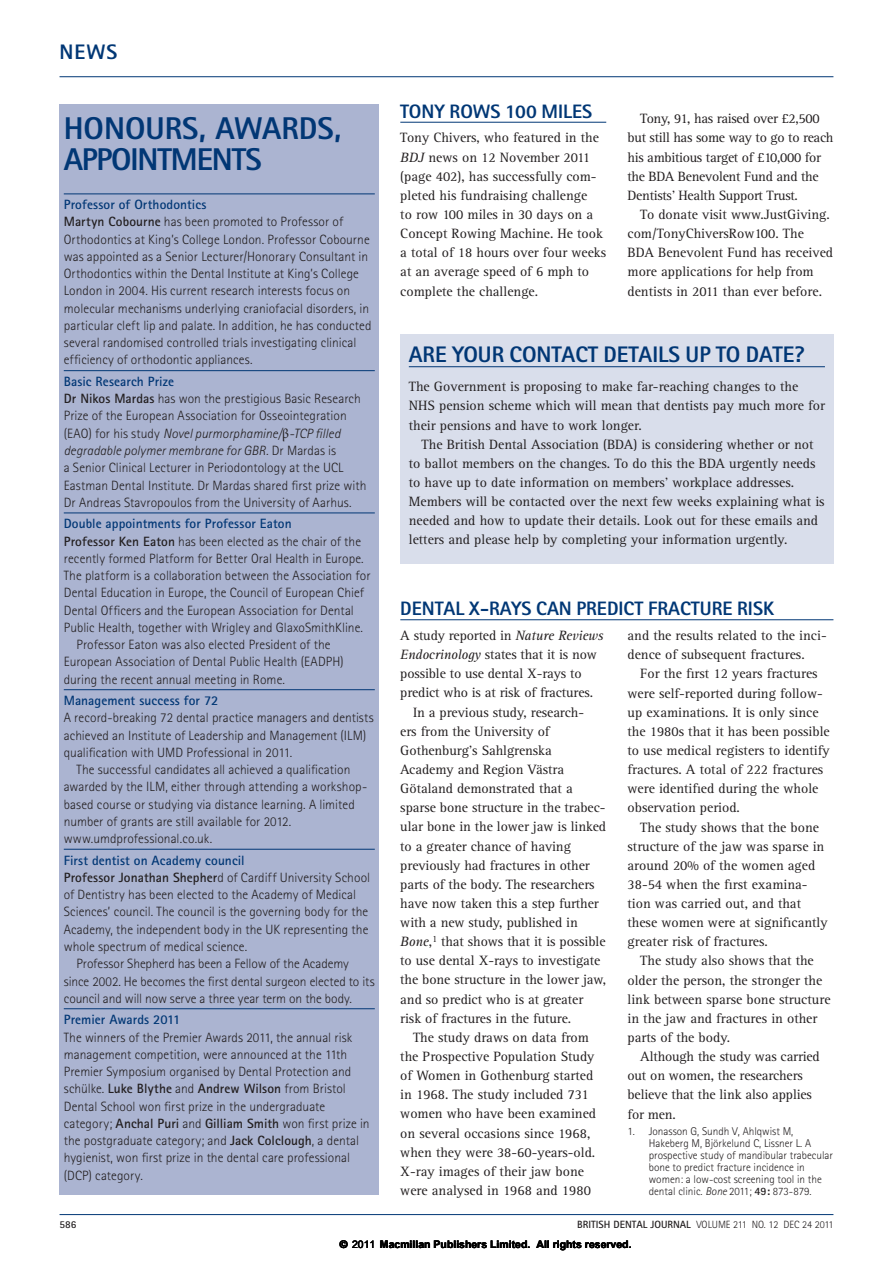
<style>
.page{position:relative;width:893px;height:1263px;background:#fff}
.page>*{position:absolute;margin:0;border:0;box-sizing:border-box;transform-origin:0 0}
.t1{font:800 31.5px/31.5px "Rotis Sans Serif Std";letter-spacing:-.025em;color:#013775}
.News_headline{font:800 22.5px "Rotis Sans Serif Std";color:#013775}
.t2{font:800 21px "Rotis Sans Serif Std";color:#013775}
.News_headline-2{font:800 19.5px "Rotis Sans Serif Std";color:#013775}
.body{font:13.95px/19.2px "Rotis Serif Std";color:#231f20}
.body_fullout{font:13.95px/19.2px "Rotis Serif Std";color:#231f20}
.body-2{font:13.95px/19.2px "Rotis Serif Std";letter-spacing:-.02em;color:#231f20}
.Diary_body{font:300 13.5px/17.2px "Rotis Sans Serif Std";letter-spacing:.005em;color:#231f20}
.Diary_head{font:700 13.5px "Rotis Sans Serif Std";letter-spacing:.005em;color:#013775}
.references{font:300 11.25px/12px "Rotis Sans Serif Std";color:#231f20}
.t3{font:700 10.5px "Arial";color:#000}
.t4{font:300 10.5px "Rotis Sans Serif Std";color:#231f20}
.t5{font:700 10.5px "Rotis Sans Serif Std";color:#231f20}
.s1{font-weight:700}
.s2{font-style:italic}
.s3{font-family:"Minion Pro";font-weight:400}
.s4{font-family:"Helvetica"}
.s5{font-weight:400}
</style>
<div class="page">
<hr style="left:60px;top:76px;width:773px;height:1px;background:#013775">
<hr style="left:60px;top:1214px;width:773px;height:1px;background:#013775">
<div style="left:60px;top:104px;width:319px;height:1091px;background:#abb4d1"></div>
<hr style="left:64px;top:193px;width:311px;height:1px;background:#013775">
<hr style="left:64px;top:370px;width:311px;height:1px;background:#013775">
<hr style="left:64px;top:512px;width:311px;height:1px;background:#013775">
<hr style="left:64px;top:689px;width:311px;height:1px;background:#013775">
<hr style="left:64px;top:849px;width:311px;height:1px;background:#013775">
<hr style="left:64px;top:1008px;width:311px;height:1px;background:#013775">
<hr style="left:400px;top:122px;width:206px;height:1px;background:#013775">
<div style="left:400px;top:334px;width:433px;height:229px;background:#d9deeb"></div>
<hr style="left:409px;top:366px;width:416px;height:1px;background:#013775">
<hr style="left:400px;top:619px;width:433px;height:1px;background:#013775">
<p class="t2" style="left:60px;top:39px;width:60px">NEWS</p>
<p class="t1" style="left:64px;top:112px;width:279px">HONOURS, AWARDS,<br>APPOINTMENTS</p>
<p class="Diary_head" style="left:64px;top:196px;width:144px">Professor of Orthodontics</p>
<p class="Diary_body" style="left:64px;top:213px;width:309px"><span class="s1">Martyn Cobourne</span> has been promoted to Professor of Orthodontics at King’s College London. Professor Cobourne was appointed as a Senior Lecturer/Honorary Consultant in Orthodontics within the Dental Institute at King’s College London in 2004. His current research interests focus on molecular mechanisms underlying craniofacial disorders, in particular cleft lip and palate. In addition, he has conducted several randomised controlled trials investigating clinical efficiency of orthodontic appliances.</p>
<p class="Diary_head" style="left:64px;top:373px;width:112px">Basic Research Prize</p>
<p class="Diary_body" style="left:64px;top:390px;width:304px"><span class="s1">Dr Nikos Mardas</span> has won the prestigious Basic Research Prize of the European Association for Osseointegration (EAO) for his study <span class="s2">Novel purmorphamine/</span><span class="s3">β</span><span class="s2">-TCP filled degradable polymer membrane for GBR.</span> Dr Mardas is<br>a Senior Clinical Lecturer in Periodontology at the UCL Eastman Dental Institute. Dr Mardas shared first prize with Dr Andreas Stavropoulos from the University of Aarhus.</p>
<p class="Diary_head" style="left:64px;top:515px;width:229px">Double appointments for Professor Eaton</p>
<p class="Diary_body" style="left:64px;top:532px;width:308px"><span class="s1">Professor Ken Eaton</span> has been elected as the chair of the recently formed Platform for Better Oral Health in Europe.<br>The platform is a collaboration between the Association for Dental Education in Europe, the Council of European Chief Dental Officers and the European Association for Dental Public Health, together with Wrigley and GlaxoSmithKline.</p>
<p class="Diary_body" style="left:64px;top:636px;width:281px;text-indent:13px">Professor Eaton was also elected President of the<br>European Association of Dental Public Health (EADPH) during the recent annual meeting in Rome.</p>
<p class="Diary_head" style="left:64px;top:692px;width:156px">Management success for 72</p>
<p class="Diary_body" style="left:64px;top:709px;width:311px">A record-breaking 72 dental practice managers and dentists achieved an Institute of Leadership and Management (ILM) qualification with UMD Professional in 2011.</p>
<p class="Diary_body" style="left:64px;top:761px;width:305px;text-indent:13px">The successful candidates all achieved a qualification awarded by the ILM, either through attending a workshop&shy;based course or studying via distance learning. A limited number of grants are still available for 2012. www.umdprofessional.co.uk.</p>
<p class="Diary_head" style="left:64px;top:851px;width:182px">First dentist on Academy council</p>
<p class="Diary_body" style="left:64px;top:869px;width:308px"><span class="s1">Professor Jonathan Shepher</span>d of Cardiff University School of Dentistry has been elected to the Academy of Medical Sciences’ council. The council is the governing body for the Academy, the independent body in the UK representing the whole spectrum of medical science.</p>
<p class="Diary_body" style="left:64px;top:955px;width:312px;text-indent:13px">Professor Shepherd has been a Fellow of the Academy since 2002. He becomes the first dental surgeon elected to its council and will now serve a three year term on the body.</p>
<p class="Diary_head" style="left:64px;top:1011px;width:118px">Premier Awards 2011</p>
<p class="Diary_body" style="left:64px;top:1028px;width:307px">The winners of the Premier Awards 2011, the annual risk management competition, were announced at the 11th Premier Symposium organised by Dental Protection and schülke. <span class="s1">Luke Blythe</span> and <span class="s1">Andrew Wilson</span> from Bristol Dental School won first prize in the undergraduate category; <span class="s1">Anchal Puri</span> and <span class="s1">Gilliam Smith</span> won first prize in the postgraduate category; and <span class="s1">Jack Colclough</span>, a dental hygienist, won first prize in the dental care professional (DCP) category.</p>
<p class="News_headline-2" style="left:400px;top:99px;width:193px">TONY ROWS 100 MILES</p>
<p class="body_fullout" style="left:400px;top:129px;width:207px">Tony Chivers, who featured in the<br><span class="s2">BDJ</span> news on 12 November 2011 (page 402), has successfully com&shy;pleted his fundraising challenge<br>to row 100 miles in 30 days on a<br>Concept Rowing Machine. He took a total of 18 hours over four weeks at an average speed of 6 mph to complete the challenge.</p>
<p class="body-2" style="left:627px;top:109px;width:207px;text-indent:13px">Tony, 91, has raised over £2,500 but still has some way to go to reach his ambitious target of £10,000 for the BDA Benevolent Fund and the Dentists’ Health Support Trust.</p>
<p class="body" style="left:627px;top:205px;width:207px;text-indent:13px">To donate visit www.JustGiving. com/TonyChiversRow100. The<br>BDA Benevolent Fund has received more applications for help from dentists in 2011 than ever before.</p>
<p class="News_headline" style="left:409px;top:340px;width:398px">ARE YOUR CONTACT DETAILS UP TO DATE?</p>
<p class="body_fullout" style="left:409px;top:377px;width:418px">The Government is proposing to make far-reaching changes to the<br>NHS pension scheme which will mean that dentists pay much more for their pensions and have to work longer.</p>
<p class="body" style="left:409px;top:435px;width:417px;text-indent:13px">The British Dental Association (BDA) is considering whether or not to ballot members on the changes. To do this the BDA urgently needs to have up to date information on members’ workplace addresses.<br>Members will be contacted over the next few weeks explaining what is needed and how to update their details. Look out for these emails and letters and please help by completing your information urgently.</p>
<p class="News_headline-2" style="left:400px;top:596px;width:375px">DENTAL X-RAYS CAN PREDICT FRACTURE RISK</p>
<p class="body_fullout" style="left:400px;top:626px;width:205px">A study reported in <span class="s2">Nature Reviews Endocrinology</span> states that it is now possible to use dental X-rays to predict who is at risk of fractures.</p>
<p class="body" style="left:400px;top:703px;width:207px;text-indent:13px">In a previous study, research-<br>ers from the University of<br>Gothenburg’s Sahlgrenska<br>Academy and Region Västra<br>Götaland demonstrated that a sparse bone structure in the trabec&shy;ular bone in the lower jaw is linked to a greater chance of having previously had fractures in other parts of the body. The researchers have now taken this a step further with a new study, published in<br><span class="s2">Bone</span>,<sup>1</sup> that shows that it is possible to use dental X-rays to investigate the bone structure in the lower jaw, and so predict who is at greater risk of fractures in the future.</p>
<p class="body" style="left:400px;top:1028px;width:197px;text-indent:13px">The study draws on data from the Prospective Population Study of Women in Gothenburg started in 1968. The study included 731 women who have been examined on several occasions since 1968, when they were 38-60-years-old.<br>X-ray images of their jaw bone were analysed in 1968 and 1980</p>
<p class="body" style="left:627px;top:626px;width:201px">and the results related to the inci&shy;dence of subsequent fractures.</p>
<p class="body" style="left:627px;top:664px;width:204px;text-indent:13px">For the first 12 years fractures were self-reported during follow&shy;up examinations. It is only since the 1980s that it has been possible to use medical registers to identify fractures. A total of 222 fractures were identified during the whole observation period.</p>
<p class="body" style="left:627px;top:818px;width:202px;text-indent:13px">The study shows that the bone structure of the jaw was sparse in around 20% of the women aged<br>38-54 when the first examina&shy;tion was carried out, and that these women were at significantly greater risk of fractures.</p>
<p class="body" style="left:627px;top:952px;width:205px;text-indent:13px">The study also shows that the older the person, the stronger the link between sparse bone structure in the jaw and fractures in other parts of the body.</p>
<p class="body" style="left:627px;top:1047px;width:194px;text-indent:13px">Although the study was carried out on women, the researchers believe that the link also applies for men.</p>
<p class="references" style="left:649px;top:1125px;width:186px;text-indent:-21px">1. Jonasson G, Sundh V, Ahlqwist M, Hakeberg M, Björkelund C, Lissner L. A prospective study of mandibular trabecular bone to predict fracture incidence in women: a low-cost screening tool in the dental clinic. <span class="s2">Bone</span> 2011; <span class="s1">49:</span> 873-879.</p>
<p class="t5" style="left:60px;top:1217px;width:18px">586</p>
<p class="t4" style="left:577px;top:1218px;width:258px"><span class="s1">BRITISH DENTAL JOURNAL</span> VOLUME 211 NO. 12 DEC 24 2011</p>
<p class="t3" style="left:340px;top:1237px;width:293px"><span class="s4">©</span> <span class="s5">2011</span> Macmillan Publishers Limited. All rights reserved.</p>
</div>
